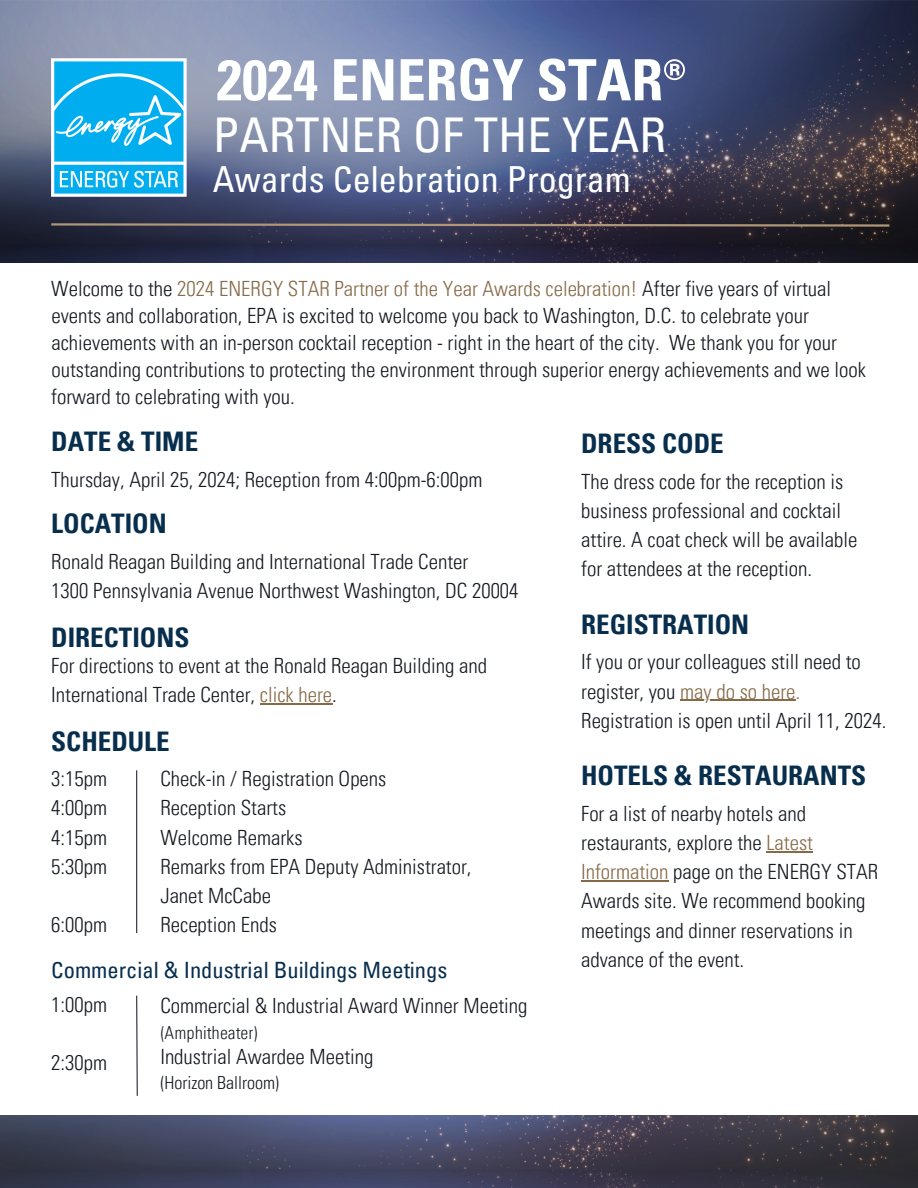
<style>
.page{position:relative;width:918px;height:1188px;background:#fff}
.page>*{position:absolute;margin:0;border:0;box-sizing:border-box;transform-origin:0 0}
.t1{font:700 condensed 57px "Univers LT Pro";color:#feffff}
.t2{font:condensed 48px "Univers LT Pro";color:#feffff}
.t3{font:condensed 36px "Univers LT Pro";color:#feffff}
.t4{font:700 condensed 27px "Univers LT Pro";color:#082e4d}
.t5{font:condensed 22.5px "Univers LT Pro";color:#082e4d}
.t6{font:300 condensed 21px/29.2px "Univers LT Pro";color:#161b22}
.t7{font:300 condensed 18px "Univers LT Pro";color:#161b22}
.t8{font:300 condensed 18px "LT Univers";color:#161b22}
.s1{color:#866b49}
</style>
<div class="page">
<hr style="left:136px;top:770px;width:1px;height:163px;background:#2b2635">
<img style="left:0;top:1116px;width:918px;height:72px">
<hr style="left:680px;top:700px;width:116px;height:1px;background:#866b49">
<hr style="left:260px;top:704px;width:72px;height:1px;background:#866b49">
<hr style="left:766px;top:851px;width:47px;height:1px;background:#866b49">
<hr style="left:581px;top:880px;width:88px;height:1px;background:#866b49">
<img style="left:0;top:0;width:918px;height:262px">
<img style="left:51px;top:58px;width:135px;height:138px">
<svg style="left:49px;top:222px;width:843px;height:6px;background:#5c5254"></svg>
<svg style="left:136px;top:995px;width:2px;height:101px"></svg>
<p class="t1" style="left:217px;top:59px;width:471px">2024 ENERGY STAR®</p>
<p class="t2" style="left:213px;top:118px;width:455px">PARTNER OF THE YEAR</p>
<p class="t3" style="left:213px;top:166px;width:419px">Awards Celebration Program</p>
<p class="t6" style="left:51px;top:278px;width:816px;line-height:27px">Welcome to the <span class="s1">2024 ENERGY STAR Partner of the Year Awards celebration!</span> After five years of virtual events and collaboration, EPA is excited to welcome you back to Washington, D.C. to celebrate your achievements with an in-person cocktail reception - right in the heart of the city. We thank you for your outstanding contributions to protecting the environment through superior energy achievements and we look</p>
<p class="t6" style="left:51px;top:385px;width:245px">forward to celebrating with you.</p>
<p class="t4" style="left:51px;top:432px;width:148px">DATE &amp; TIME</p>
<p class="t6" style="left:51px;top:467px;width:433px">Thursday, April 25, 2024; Reception from 4:00pm-6:00pm</p>
<h1 class="t4" style="left:51px;top:514px;width:117px">LOCATION</h1>
<h2 class="t6" style="left:51px;top:550px;width:469px">Ronald Reagan Building and International Trade Center<br>1300 Pennsylvania Avenue Northwest Washington, DC 20004</h2>
<h2 class="t4" style="left:51px;top:627px;width:140px">DIRECTIONS</h2>
<h3 class="t6" style="left:51px;top:654px;width:437px">For directions to event at the Ronald Reagan Building and<br>International Trade Center, <span class="s1">click here</span>.</h3>
<h2 class="t4" style="left:51px;top:731px;width:120px">SCHEDULE</h2>
<p class="t6" style="left:51px;top:767px;width:57px">3:15pm</p>
<p class="t6" style="left:160px;top:767px;width:228px">Check-in / Registration Opens</p>
<p class="t6" style="left:51px;top:796px;width:57px">4:00pm</p>
<p class="t6" style="left:160px;top:796px;width:127px">Reception Starts</p>
<p class="t6" style="left:51px;top:825px;width:57px">4:15pm</p>
<p class="t6" style="left:160px;top:825px;width:144px">Welcome Remarks</p>
<p class="t6" style="left:51px;top:855px;width:57px">5:30pm</p>
<p class="t6" style="left:160px;top:855px;width:313px">Remarks from EPA Deputy Administrator,<br>Janet McCabe</p>
<h2 class="t4" style="left:581px;top:433px;width:144px">DRESS CODE</h2>
<h3 class="t6" style="left:581px;top:469px;width:278px">The dress code for the reception is business professional and cocktail attire. A coat check will be available for attendees at the reception.</h3>
<h2 class="t4" style="left:581px;top:614px;width:170px">REGISTRATION</h2>
<h3 class="t6" style="left:581px;top:650px;width:307px">If you or your colleagues still need to register, you <span class="s1">may do so here.<br></span>Registration is open until April 11, 2024.</h3>
<h2 class="t4" style="left:581px;top:765px;width:287px">HOTELS &amp; RESTAURANTS</h2>
<h3 class="t6" style="left:581px;top:801px;width:299px">For a list of nearby hotels and restaurants, explore the <span class="s1">Latest<br>Information</span> page on the ENERGY STAR<br>Awards site. We recommend booking meetings and dinner reservations in advance of the event.</h3>
<p class="t6" style="left:51px;top:913px;width:57px">6:00pm</p>
<p class="t6" style="left:160px;top:913px;width:118px">Reception Ends</p>
<h3 class="t5" style="left:51px;top:961px;width:398px">Commercial &amp; Industrial Buildings Meetings</h3>
<h3 class="t6" style="left:51px;top:992px;width:57px">1:00pm</h3>
<h3 class="t6" style="left:51px;top:1051px;width:57px">2:30pm</h3>
<h3 class="t6" style="left:160px;top:993px;width:369px">Commercial &amp; Industrial Award Winner Meeting</h3>
<h3 class="t8" style="left:160px;top:1022px;width:99px">(Amphitheater)</h3>
<h3 class="t6" style="left:160px;top:1045px;width:215px">Industrial Awardee Meeting</h3>
<h3 class="t7" style="left:160px;top:1076px;width:120px">(Horizon Ballroom)</h3>
</div>
